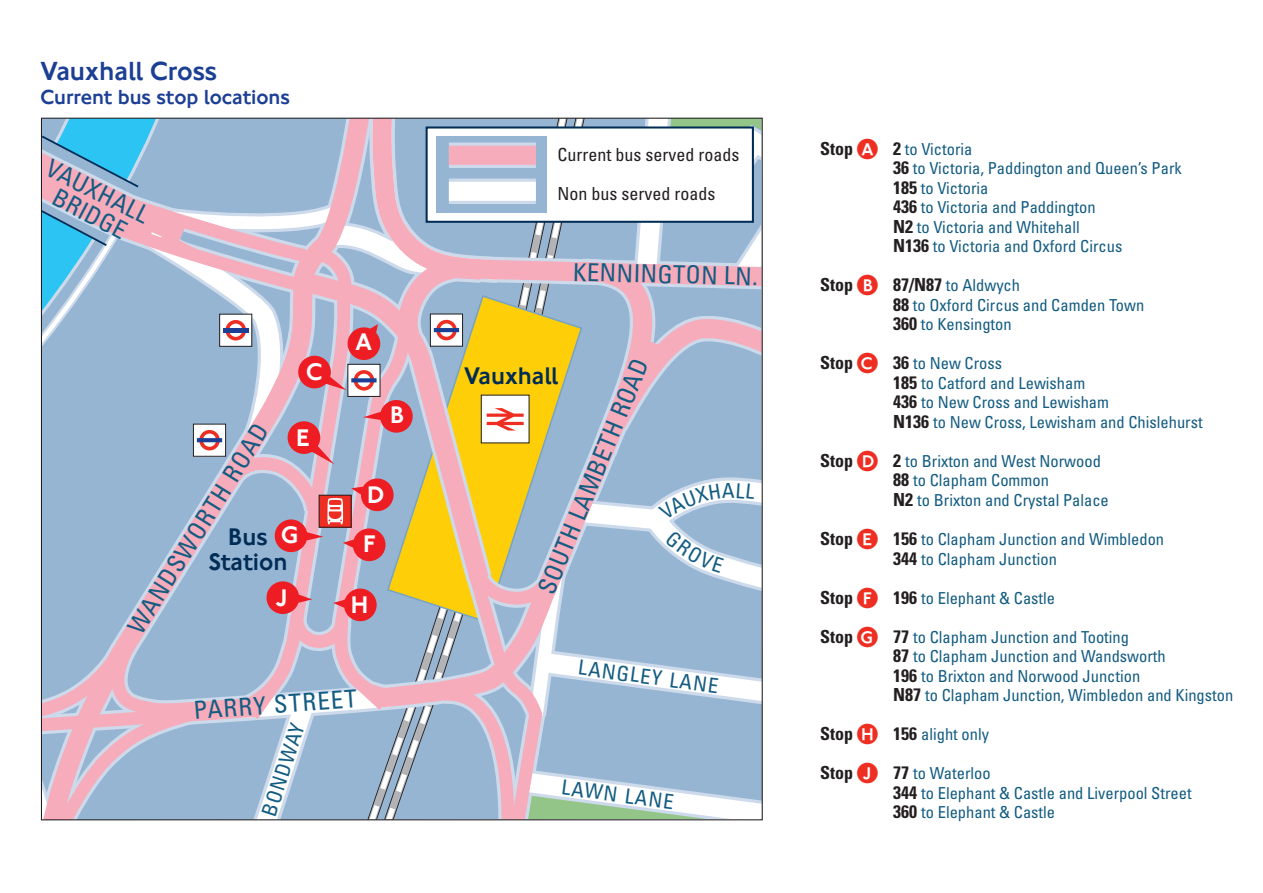
<style>
.page{position:relative;width:1263px;height:893px;background:#fff}
.page>*{position:absolute;margin:0;border:0;box-sizing:border-box;transform-origin:0 0}
.t1{font:500 27px "NJ Font";color:#1b3f94}
.t2{font:condensed 24.75px "Univers";color:#135c82}
.t3{font:500 24.75px/24.8px "NJ Font";color:#002c55;text-align:center}
.t4{font:500 24.75px/49.8px "NJ Font";color:#fff}
.t5{font:500 21px "NJ Font";color:#1b3f94}
.t6{font:condensed 20.55px "Univers";color:#135c82}
.t7{font:condensed 18px/39px "Univers";color:#231f20}
.t8{font:700 condensed 18px "Univers";color:#231f20}
.t9{font:condensed 16.5px/19.5px "Univers";color:#135c82}
.s1{font-size:20.7px}
.s2{font-weight:700;font-size:18px;color:#231f20}
.s3{font-family:"NJ Font Circles";font-stretch:normal;font-size:18px;color:#ee2e22}
.s4{font-family:"NJ Font Circles";font-weight:400;font-stretch:normal;color:#ee2e22}
.s5{font-weight:400;font-size:16.5px;color:#135c82}
</style>
<div class="page">
<svg style="left:41px;top:118px;width:721px;height:702px;background:#b7bac5"></svg>
<h1 class="t1" style="left:40px;top:54px;width:178px">Vauxhall Cross</h1>
<p class="t5" style="left:40px;top:84px;width:251px">Current bus stop locations</p>
<h2 class="t2" style="left:55px;top:152px;width:113px;rotate:27deg">VAUXHALL</h2>
<h2 class="t2" style="left:62px;top:181px;width:82px;rotate:28deg">BRIDGE</h2>
<h2 class="t4" style="left:306px;top:347px;width:18px">C</h2>
<h2 class="t4" style="left:297px;top:414px;width:14px">E</h2>
<h2 class="t2" style="left:121px;top:623px;width:227px;rotate:-58deg">WANDSWORTH ROA</h2>
<h2 class="t4" style="left:281px;top:510px;width:19px">G</h2>
<h2 class="t3" style="left:209px;top:525px;width:80px">Bus<br>Station</h2>
<h2 class="t4" style="left:276px;top:573px;width:13px">J</h2>
<h2 class="t4" style="left:355px;top:318px;width:18px">A</h2>
<h2 class="t4" style="left:390px;top:391px;width:15px">B</h2>
<h2 class="t4" style="left:364px;top:470px;width:22px">D<br>F</h2>
<h2 class="t4" style="left:351px;top:580px;width:18px">H</h2>
<h2 class="t2" style="left:223px;top:692px;width:135px;rotate:-4deg">RRY STREET</h2>
<p class="t6" style="left:256px;top:812px;width:98px;rotate:-72deg">BONDWA<span class="s1">Y</span></p>
<p class="t7" style="left:558px;top:135px;width:183px">Current bus served roads<br>Non bus served roads</p>
<h2 class="t2" style="left:573px;top:257px;width:186px;rotate:1deg">KENNINGTON LN.</h2>
<h2 class="t2" style="left:532px;top:587px;width:253px;rotate:-68deg">SOUTH LAMBETH ROAD</h2>
<h2 class="t3" style="left:464px;top:364px;width:96px">Vauxhall</h2>
<p class="t6" style="left:580px;top:654px;width:142px;rotate:8deg">LANGLEY LANE</p>
<p class="t6" style="left:564px;top:774px;width:114px;rotate:8deg">LAWN LANE</p>
<p class="t9" style="left:893px;top:139px;width:290px;text-indent:-73px"><span class="s2">Stop</span> <span class="s3">,A</span> <span class="s2">2</span> to Victoria<br><span class="s2">36</span> to Victoria, Paddington and Queen’s Park<br><span class="s2">185</span> to Victoria<br><span class="s2">436</span> to Victoria and Paddington<br><span class="s2">N2</span> to Victoria and Whitehall<br><span class="s2">N136</span> to Victoria and Oxford Circus</p>
<p class="t8" style="left:820px;top:274px;width:201px">Stop <span class="s4">,B</span> 87/N87 <span class="s5">to Aldwych</span></p>
<p class="t9" style="left:893px;top:295px;width:252px"><span class="s2">88</span> to Oxford Circus and Camden Town<br><span class="s2">360</span> to Kensington</p>
<p class="t9" style="left:893px;top:354px;width:311px;text-indent:-73px"><span class="s2">Stop</span> <span class="s3">,C</span> <span class="s2">36</span> to New Cross<br><span class="s2">185</span> to Catford and Lewisham<br><span class="s2">436</span> to New Cross and Lewisham<br><span class="s2">N136</span> to New Cross, Lewisham and Chislehurst</p>
<p class="t9" style="left:893px;top:451px;width:217px;text-indent:-73px"><span class="s2">Stop</span> <span class="s3">,D</span> <span class="s2">2</span> to Brixton and West Norwood<br><span class="s2">88</span> to Clapham Common<br><span class="s2">N2</span> to Brixton and Crystal Palace</p>
<p class="t9" style="left:893px;top:529px;width:272px;text-indent:-73px"><span class="s2">Stop</span> <span class="s3">,E</span> <span class="s2">156</span> to Clapham Junction and Wimbledon<br><span class="s2">344</span> to Clapham Junction</p>
<p class="t9" style="left:820px;top:588px;width:236px"><span class="s2">Stop</span> <span class="s3">,F</span> <span class="s2">196</span> to Elephant &amp; Castle</p>
<p class="t9" style="left:893px;top:627px;width:341px;text-indent:-73px"><span class="s2">Stop</span> <span class="s3">,G</span> <span class="s2">77</span> to Clapham Junction and Tooting<br><span class="s2">87</span> to Clapham Junction and Wandsworth<br><span class="s2">196</span> to Brixton and Norwood Junction<br><span class="s2">N87</span> to Clapham Junction, Wimbledon and Kingston</p>
<p class="t9" style="left:820px;top:724px;width:170px"><span class="s2">Stop</span> <span class="s3">,H</span> <span class="s2">156</span> alight only</p>
<p class="t9" style="left:893px;top:763px;width:300px;text-indent:-73px"><span class="s2">Stop</span> <span class="s3">,J</span> <span class="s2">77</span> to Waterloo<br><span class="s2">344</span> to Elephant &amp; Castle and Liverpool Street<br><span class="s2">360</span> to Elephant &amp; Castle</p>
</div>
